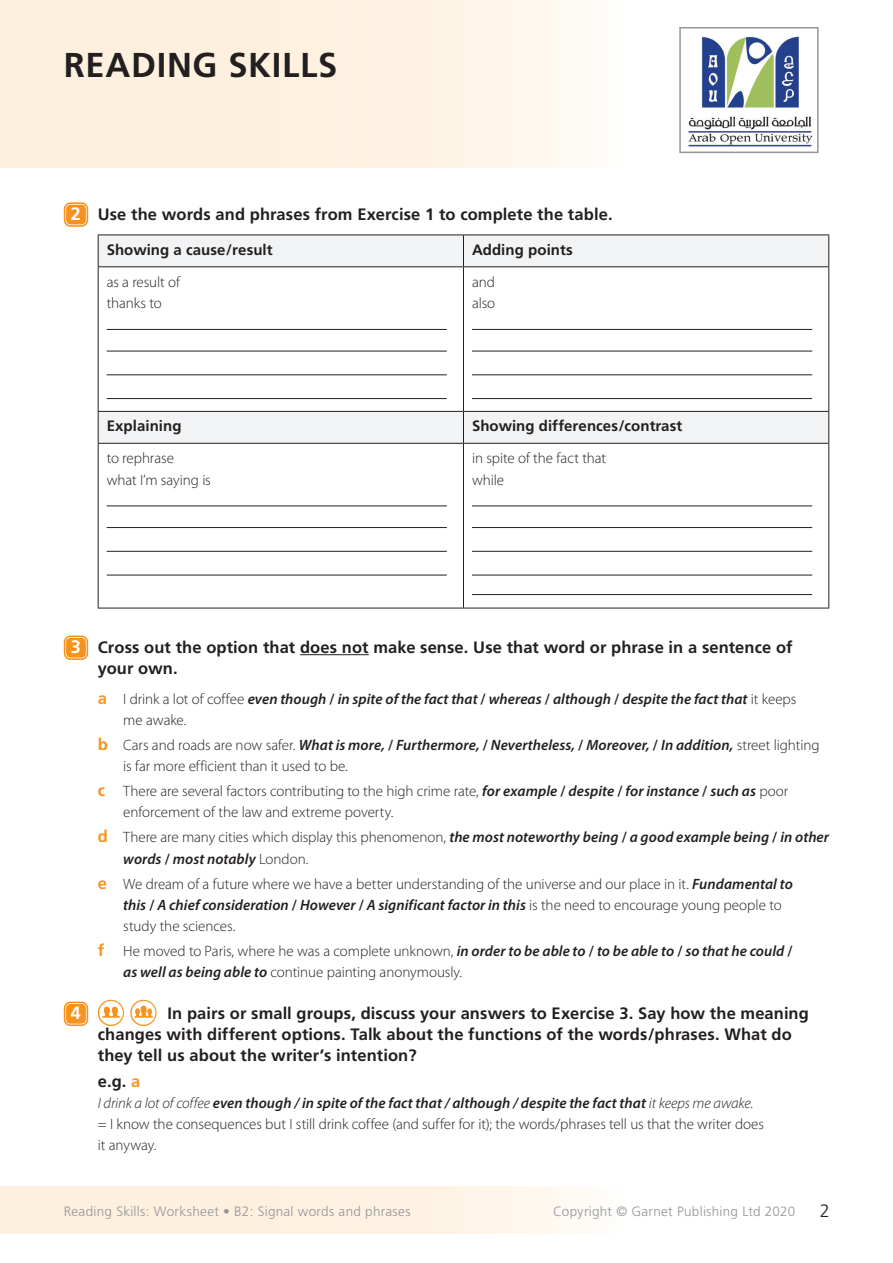
<style>
.page{position:relative;width:893px;height:1263px;background:#fff}
.page>*{position:absolute;margin:0;border:0;box-sizing:border-box;transform-origin:0 0}
.t1{font:700 34.5px "Frutiger";letter-spacing:.02em;color:#231f20}
.t2{font:700 18px "Frutiger";color:#fff}
.t3{font:300 18px "Frutiger";color:#231f20}
.t4{font:700 16.5px/21px "Frutiger";letter-spacing:.005em;color:#231f20}
.t5{font:700 16.5px "Frutiger";color:#f7931d}
.t6{font:300 15px/21px "Myriad Pro";letter-spacing:-.005em;color:#231f20}
.t7{font:italic 600 15px/21px "Myriad Pro";letter-spacing:.005em;color:#231f20}
.t8{font:700 15px "Frutiger";letter-spacing:.005em;color:#231f20}
.t9{font:300 13.5px "Frutiger";letter-spacing:.02em;color:#939598}
.s1{font-size:18px;color:#fff}
.s2{font-family:"Frutiger";font-weight:700;font-style:normal;font-size:16.5px;color:#f7931d}
.s3{font-weight:300;font-style:normal}
.s4{font-style:normal}
.s5{font-family:"Frutiger";font-weight:700;font-size:16.5px;color:#f7931d}
.s6{font-weight:600;font-style:italic}
.s7{font-weight:600}
.s8{color:#f7931d}
.s9{font-style:italic}
</style>
<div class="page">
<svg style="left:679px;top:27px;width:140px;height:126px"></svg>
<div style="left:0;top:0;width:624px;height:168px;background:linear-gradient(to right,#feedd8,#fef9f0)"></div>
<hr style="left:300px;top:654px;width:69px;height:1px;background:#231f20">
<div style="left:66px;top:205px;width:20px;height:19px;background:#f7931d;border-radius:4px"></div>
<div style="left:64px;top:202px;width:24px;height:25px;border:2px solid #f7931d;border-radius:6px"></div>
<div style="left:67px;top:205px;width:18px;height:19px;border:2px solid #f7931d;border-radius:3px"></div>
<svg style="left:99px;top:236px;width:729px;height:207px"></svg>
<hr style="left:98px;top:235px;width:365px;height:1px;background:#231f20">
<hr style="left:98px;top:235px;width:1px;height:31px;background:#231f20">
<hr style="left:463px;top:235px;width:366px;height:1px;background:#231f20">
<hr style="left:463px;top:235px;width:1px;height:31px;background:#231f20">
<hr style="left:828px;top:235px;width:1px;height:31px;background:#231f20">
<hr style="left:98px;top:266px;width:365px;height:1px;background:#231f20">
<hr style="left:98px;top:267px;width:1px;height:144px;background:#231f20">
<hr style="left:463px;top:266px;width:366px;height:1px;background:#231f20">
<hr style="left:463px;top:267px;width:1px;height:144px;background:#231f20">
<hr style="left:828px;top:267px;width:1px;height:144px;background:#231f20">
<hr style="left:98px;top:411px;width:365px;height:1px;background:#231f20">
<hr style="left:98px;top:412px;width:1px;height:31px;background:#231f20">
<hr style="left:463px;top:411px;width:366px;height:1px;background:#231f20">
<hr style="left:463px;top:412px;width:1px;height:31px;background:#231f20">
<hr style="left:828px;top:412px;width:1px;height:31px;background:#231f20">
<hr style="left:98px;top:443px;width:365px;height:1px;background:#231f20">
<hr style="left:98px;top:444px;width:1px;height:164px;background:#231f20">
<hr style="left:463px;top:443px;width:366px;height:1px;background:#231f20">
<hr style="left:463px;top:444px;width:1px;height:164px;background:#231f20">
<hr style="left:828px;top:444px;width:1px;height:164px;background:#231f20">
<hr style="left:98px;top:608px;width:365px;height:1px;background:#231f20">
<hr style="left:463px;top:608px;width:366px;height:1px;background:#231f20">
<hr style="left:107px;top:329px;width:340px;height:1px;background:#231f20">
<hr style="left:107px;top:351px;width:340px;height:1px;background:#231f20">
<hr style="left:107px;top:374px;width:340px;height:1px;background:#231f20">
<hr style="left:107px;top:398px;width:340px;height:1px;background:#231f20">
<hr style="left:472px;top:329px;width:340px;height:1px;background:#231f20">
<hr style="left:472px;top:351px;width:340px;height:1px;background:#231f20">
<hr style="left:472px;top:374px;width:340px;height:1px;background:#231f20">
<hr style="left:472px;top:398px;width:340px;height:1px;background:#231f20">
<hr style="left:107px;top:505px;width:340px;height:1px;background:#231f20">
<hr style="left:107px;top:527px;width:340px;height:1px;background:#231f20">
<hr style="left:107px;top:551px;width:340px;height:1px;background:#231f20">
<hr style="left:107px;top:575px;width:340px;height:1px;background:#231f20">
<hr style="left:472px;top:505px;width:340px;height:1px;background:#231f20">
<hr style="left:472px;top:527px;width:340px;height:1px;background:#231f20">
<hr style="left:472px;top:551px;width:340px;height:1px;background:#231f20">
<hr style="left:472px;top:575px;width:340px;height:1px;background:#231f20">
<hr style="left:472px;top:594px;width:340px;height:1px;background:#231f20">
<div style="left:66px;top:638px;width:20px;height:20px;background:#f7931d;border-radius:4px"></div>
<div style="left:64px;top:635px;width:24px;height:25px;border:2px solid #f7931d;border-radius:6px"></div>
<div style="left:67px;top:639px;width:18px;height:18px;border:2px solid #f7931d;border-radius:3px"></div>
<div style="left:66px;top:1004px;width:20px;height:20px;background:#f7931d;border-radius:4px"></div>
<div style="left:64px;top:1001px;width:24px;height:25px;border:2px solid #f7931d;border-radius:6px"></div>
<div style="left:67px;top:1005px;width:18px;height:18px;border:2px solid #f7931d;border-radius:3px"></div>
<svg style="left:98px;top:1000px;width:26px;height:26px"></svg>
<svg style="left:130px;top:1000px;width:27px;height:26px"></svg>
<div style="left:0;top:1186px;width:624px;height:47px;background:linear-gradient(to right,#feedd8,#fef9f0)"></div>
<h1 class="t1" style="left:64px;top:45px;width:275px">READING SKILLS</h1>
<p class="t4" style="left:71px;top:204px;width:543px"><span class="s1">2</span> Use the words and phrases from Exercise 1 to complete the table.</p>
<p class="t8" style="left:107px;top:241px;width:167px">Showing a cause/result</p>
<p class="t8" style="left:472px;top:241px;width:102px">Adding points</p>
<p class="t6" style="left:107px;top:271px;width:75px;line-height:21.6px">as a result of thanks to</p>
<p class="t6" style="left:472px;top:271px;width:25px;line-height:21.6px">and also</p>
<p class="t8" style="left:107px;top:417px;width:76px">Explaining</p>
<p class="t8" style="left:472px;top:417px;width:212px">Showing differences/contrast</p>
<p class="t6" style="left:107px;top:447px;width:106px;line-height:21.6px">to rephrase<br>what I’m saying is</p>
<p class="t6" style="left:472px;top:447px;width:136px;line-height:21.6px">in spite of the fact that while</p>
<p class="t4" style="left:98px;top:637px;width:696px;text-indent:-27px"><span class="s1">3</span> Cross out the option that does not make sense. Use that word or phrase in a sentence of your own.</p>
<p class="t7" style="left:123px;top:688px;width:675px;text-indent:-26px"><span class="s2">a</span> <span class="s3">I drink a lot of coffee</span> even though <span class="s4">/</span> in spite of the fact that <span class="s4">/</span> whereas <span class="s4">/</span> although <span class="s4">/</span> despite the fact that <span class="s3">it keeps me awake.</span></p>
<p class="t6" style="left:123px;top:734px;width:698px;text-indent:-26px"><span class="s5">b</span> Cars and roads are now safer. <span class="s6">What is more,</span> <span class="s7">/</span> <span class="s6">Furthermore,</span> <span class="s7">/</span> <span class="s6">Nevertheless,</span> <span class="s7">/</span> <span class="s6">Moreover,</span> <span class="s7">/</span> <span class="s6">In addition,</span> street lighting is far more efficient than it used to be.</p>
<p class="t6" style="left:123px;top:780px;width:666px;text-indent:-26px"><span class="s5">c</span> There are several factors contributing to the high crime rate, <span class="s6">for example</span> <span class="s7">/</span> <span class="s6">despite</span> <span class="s7">/</span> <span class="s6">for instance</span> <span class="s7">/</span> <span class="s6">such as</span> poor enforcement of the law and extreme poverty.</p>
<p class="t7" style="left:123px;top:826px;width:707px;text-indent:-26px"><span class="s2">d</span> <span class="s3">There are many cities which display this phenomenon,</span> the most noteworthy being <span class="s4">/</span> a good example being <span class="s4">/</span> in other words <span class="s4">/</span> most notably <span class="s3">London.</span></p>
<p class="t6" style="left:123px;top:873px;width:671px;text-indent:-26px"><span class="s5">e</span> We dream of a future where we have a better understanding of the universe and our place in it. <span class="s6">Fundamental to this</span> <span class="s7">/</span> <span class="s6">A chief consideration</span> <span class="s7">/</span> <span class="s6">However</span> <span class="s7">/</span> <span class="s6">A significant factor in this</span> is the need to encourage young people to study the sciences.</p>
<p class="t5" style="left:98px;top:940px;width:8px">f</p>
<p class="t6" style="left:123px;top:940px;width:671px">He moved to Paris, where he was a complete unknown, <span class="s6">in order to be able to</span> <span class="s7">/</span> <span class="s6">to be able to</span> <span class="s7">/</span> <span class="s6">so that he could</span> <span class="s7">/ </span><span class="s6">as well as being able to</span> continue painting anonymously.</p>
<p class="t2" style="left:71px;top:1002px;width:12px">4</p>
<p class="t4" style="left:98px;top:1003px;width:713px;text-indent:70px">In pairs or small groups, discuss your answers to Exercise 3. Say how the meaning changes with different options. Talk about the functions of the words/phrases. What do they tell us about the writer’s intention?</p>
<p class="t4" style="left:98px;top:1070px;width:44px">e.g. <span class="s8">a</span></p>
<p class="t6" style="left:98px;top:1092px;width:668px"><span class="s9">I drink a lot of coffee</span> <span class="s6">even though / in spite of the fact that / although / despite the fact that</span> <span class="s9">it keeps me awake. </span>= I know the consequences but I still drink coffee (and suffer for it); the words/phrases tell us that the writer does it anyway.</p>
<p class="t9" style="left:64px;top:1204px;width:348px">Reading Skills: Worksheet • B2: Signal words and phrases</p>
<p class="t9" style="left:553px;top:1204px;width:244px">Copyright © Garnet Publishing Ltd 2020</p>
<p class="t3" style="left:820px;top:1200px;width:12px">2</p>
</div>
